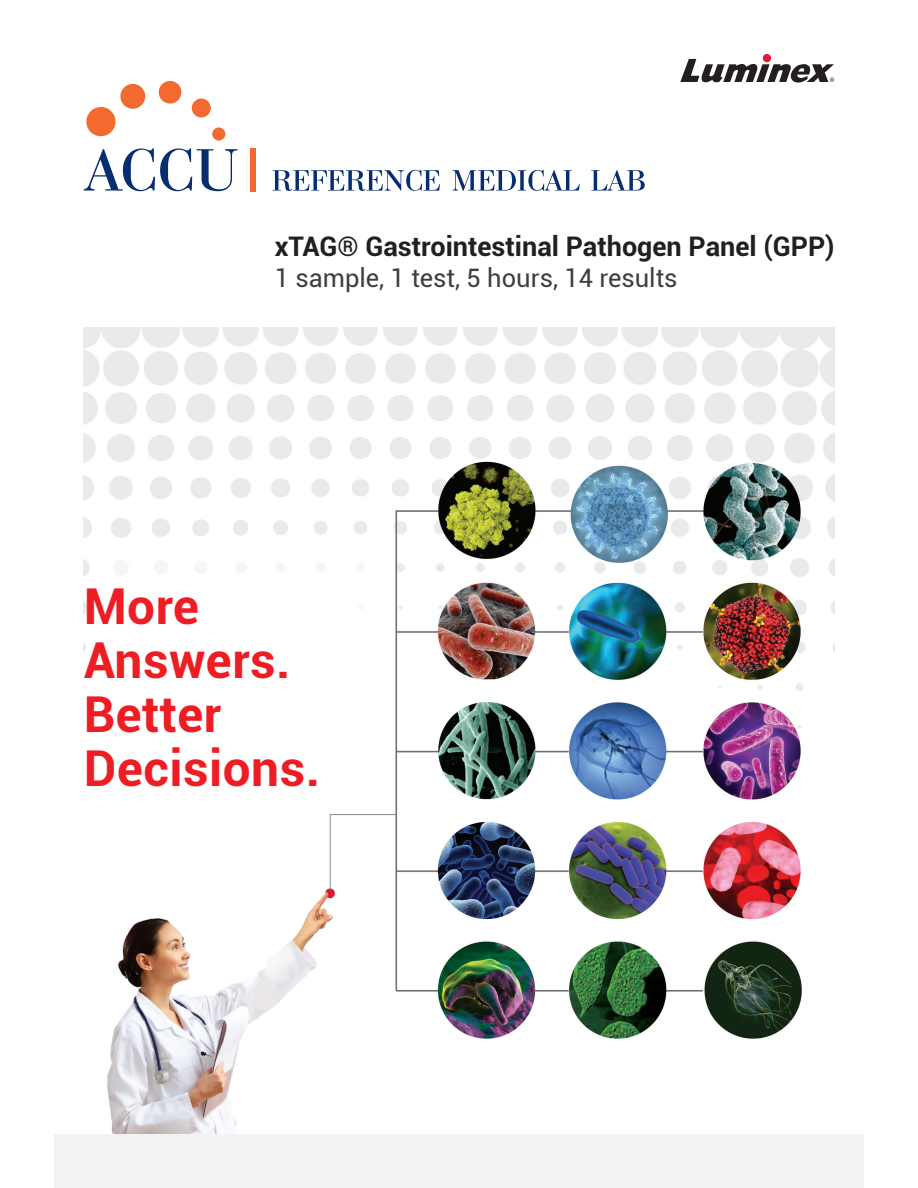
<style>
.page{position:relative;width:918px;height:1188px;background:#fff}
.page>*{position:absolute;margin:0;border:0;box-sizing:border-box;transform-origin:0 0}
.t1{font:700 49.5px/54px "Roboto";letter-spacing:.01em;color:#ee1d23}
.t2{font:700 27px "Roboto";color:#231f20}
.t3{font:25.5px "Roboto";color:#3e3e3f}
</style>
<div class="page">
<img style="left:84px;top:327px;width:750px;height:807px">
<svg style="left:453px;top:170px;width:127px;height:21px"></svg>
<svg style="left:591px;top:170px;width:54px;height:21px"></svg>
<svg style="left:273px;top:170px;width:167px;height:21px"></svg>
<div style="left:250px;top:149px;width:5px;height:43px;background:#f26a30"></div>
<svg style="left:84px;top:149px;width:153px;height:42px"></svg>
<svg style="left:86px;top:83px;width:60px;height:54px"></svg>
<svg style="left:158px;top:80px;width:24px;height:24px"></svg>
<svg style="left:191px;top:98px;width:20px;height:20px"></svg>
<svg style="left:212px;top:127px;width:14px;height:14px"></svg>
<div style="left:763px;top:54px;width:8px;height:8px;background:#e51836;border-radius:50%"></div>
<svg style="left:680px;top:59px;width:154px;height:24px"></svg>
<div style="left:54px;top:1134px;width:810px;height:54px;background:#f2f3f4"></div>
<p class="t2" style="left:275px;top:227px;width:561px">xTAG® Gastrointestinal Pathogen Panel (GPP)</p>
<p class="t3" style="left:275px;top:260px;width:404px">1 sample, 1 test, 5 hours, 14 results</p>
<h1 class="t1" style="left:84px;top:577px;width:238px">More<br>Answers.<br>Better<br>Decisions.</h1>
</div>
